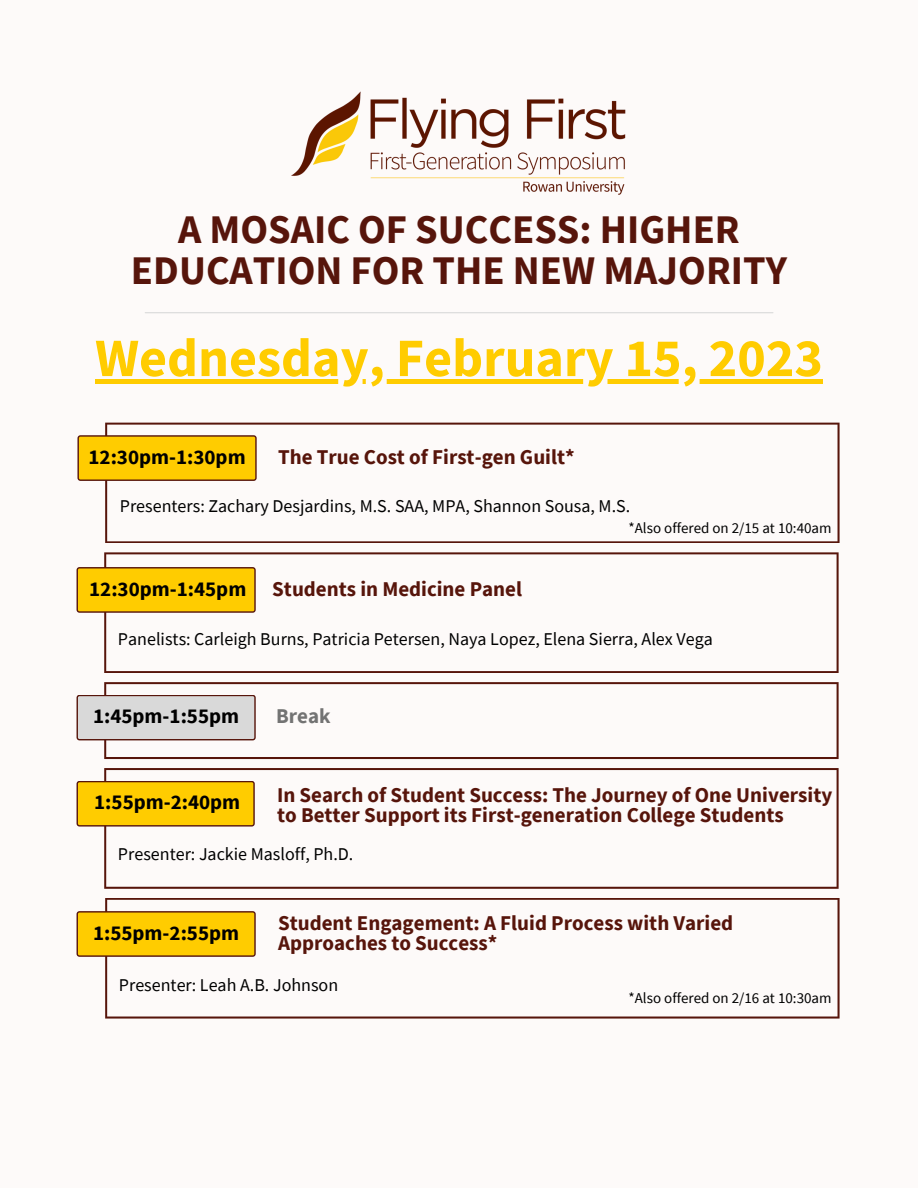
<style>
.page{position:relative;width:918px;height:1188px;background:#fdfaf9}
.page>*{position:absolute;margin:0;border:0;box-sizing:border-box;transform-origin:0 0}
.t1{font:700 54.15px "Source Sans Pro";color:#fc0}
.t2{font:700 40.65px/40.5px "Source Sans Pro";color:#57150b;text-align:center}
.t3{font:700 21px/20.2px "Source Sans Pro";color:#57150b}
.t4{font:700 21px "Source Sans Pro";color:#000}
.t5{font:700 21px "Source Sans Pro";color:#737373}
.t6{font:18px "Source Sans Pro";color:#000}
.t7{font:15px "Source Sans Pro";color:#000}
.s1{color:#000}
</style>
<div class="page">
<img style="left:292px;top:92px;width:334px;height:103px">
<div style="left:95px;top:379px;width:728px;height:5px;background:#fc0"></div>
<hr style="left:145px;top:312px;width:628px;height:1px;background:#d9d9d9">
<svg style="left:105px;top:898px;width:735px;height:120px"></svg>
<svg style="left:77px;top:911px;width:179px;height:46px;background:#f2be02"></svg>
<svg style="left:104px;top:768px;width:735px;height:121px"></svg>
<svg style="left:77px;top:781px;width:178px;height:46px;background:#f2be03"></svg>
<svg style="left:104px;top:682px;width:735px;height:77px"></svg>
<svg style="left:77px;top:695px;width:179px;height:45px;background:#d1cdcc"></svg>
<svg style="left:104px;top:552px;width:735px;height:121px"></svg>
<svg style="left:77px;top:567px;width:179px;height:46px;background:#f2be02"></svg>
<svg style="left:105px;top:423px;width:735px;height:120px"></svg>
<svg style="left:77px;top:435px;width:180px;height:46px;background:#f2bf04"></svg>
<h2 class="t2" style="left:131px;top:208px;width:658px">A MOSAIC OF SUCCESS: HIGHER<br>EDUCATION FOR THE NEW MAJORITY</h2>
<h1 class="t1" style="left:95px;top:323px;width:729px">Wednesday, February 15, 2023</h1>
<p class="t4" style="left:89px;top:443px;width:159px">12:30pm-1:30pm</p>
<p class="t3" style="left:278px;top:446px;width:298px">The True Cost of First-gen Guilt*</p>
<p class="t6" style="left:120px;top:494px;width:512px">Presenters: Zachary Desjardins, M.S. SAA, MPA, Shannon Sousa, M.S.</p>
<p class="t7" style="left:629px;top:518px;width:205px">*Also offered on 2/15 at 10:40am</p>
<p class="t3" style="left:89px;top:579px;width:434px"><span class="s1">12:30pm-1:45pm</span> Students in Medicine Panel</p>
<p class="t6" style="left:118px;top:627px;width:596px">Panelists: Carleigh Burns, Patricia Petersen, Naya Lopez, Elena Sierra, Alex Vega</p>
<p class="t4" style="left:93px;top:703px;width:148px">1:45pm-1:55pm</p>
<p class="t5" style="left:276px;top:703px;width:56px">Break</p>
<p class="t4" style="left:94px;top:789px;width:148px">1:55pm-2:40pm</p>
<p class="t3" style="left:277px;top:784px;width:557px">In Search of Student Success: The Journey of One University to Better Support its First-generation College Students</p>
<p class="t6" style="left:118px;top:843px;width:237px">Presenter: Jackie Masloff, Ph.D.</p>
<p class="t4" style="left:93px;top:919px;width:148px">1:55pm-2:55pm</p>
<p class="t3" style="left:278px;top:912px;width:457px">Student Engagement: A Fluid Process with Varied<br>Approaches to Success*</p>
<p class="t6" style="left:119px;top:973px;width:221px">Presenter: Leah A.B. Johnson</p>
<p class="t7" style="left:629px;top:988px;width:205px">*Also offered on 2/16 at 10:30am</p>
</div>
